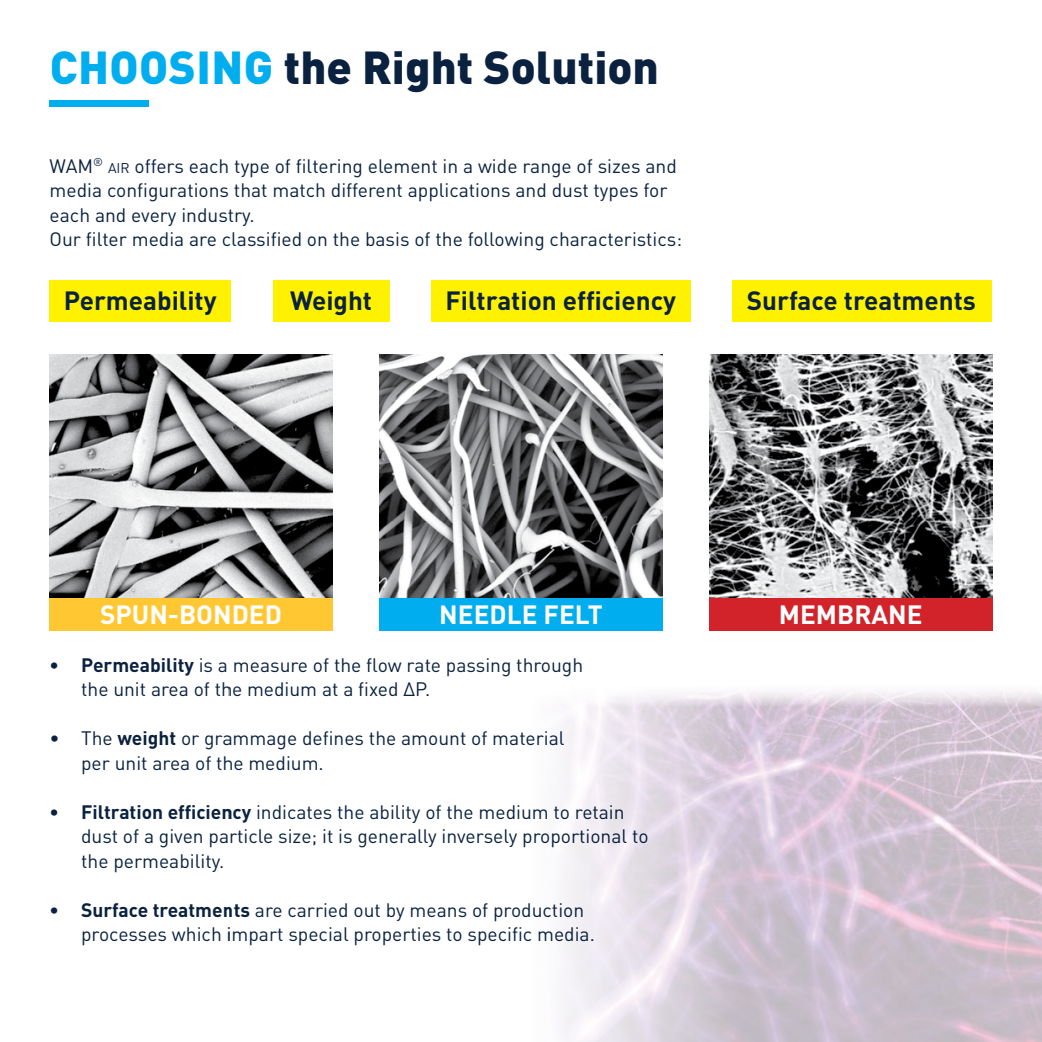
<style>
.page{position:relative;width:1042px;height:1042px;background:#fff}
.page>*{position:absolute;margin:0;border:0;box-sizing:border-box;transform-origin:0 0}
.t1{font:900 45.68px "DIN Pro";color:#0a2240}
.t2{font:700 26.07px "DIN Pro";color:#0a2240}
.t3{font:700 26.07px "DIN Pro";color:#fff}
.t4{font:19.25px/24.5px "DIN Pro";color:#0a2240}
.s1{color:#00aeef}
.s2{font-size:14px}
.s3{font-weight:700}
</style>
<div class="page">
<div style="left:50px;top:101px;width:99px;height:6px;background:#00aeef"></div>
<div style="left:49px;top:280px;width:182px;height:41px;background:#fff200"></div>
<div style="left:273px;top:280px;width:116px;height:41px;background:#fff200"></div>
<div style="left:431px;top:280px;width:260px;height:41px;background:#fff200"></div>
<div style="left:732px;top:280px;width:260px;height:41px;background:#fff200"></div>
<img style="left:49px;top:354px;width:284px;height:244px">
<div style="left:49px;top:598px;width:284px;height:33px;background:#ffc832"></div>
<img style="left:379px;top:354px;width:283px;height:244px">
<div style="left:379px;top:598px;width:283px;height:33px;background:#00aeef"></div>
<img style="left:709px;top:354px;width:283px;height:244px">
<div style="left:709px;top:598px;width:283px;height:33px;background:#d2232a"></div>
<img style="left:559px;top:692px;width:483px;height:350px">
<h1 class="t1" style="left:50px;top:37px;width:611px"><span class="s1">CHOOSING</span> the Right Solution</h1>
<p class="t4" style="left:50px;top:153px;width:634px">WAM<sup>®</sup> <span class="s2">AIR</span> offers each type of filtering element in a wide range of sizes and media configurations that match different applications and dust types for each and every industry.<br>Our filter media are classified on the basis of the following characteristics:</p>
<h2 class="t2" style="left:64px;top:283px;width:154px">Permeability</h2>
<h2 class="t2" style="left:290px;top:283px;width:84px">Weight</h2>
<h2 class="t2" style="left:445px;top:283px;width:232px">Filtration efficiency</h2>
<h2 class="t2" style="left:747px;top:283px;width:231px">Surface treatments</h2>
<h2 class="t3" style="left:100px;top:597px;width:183px">SPUN-BONDED</h2>
<h2 class="t3" style="left:439px;top:597px;width:165px">NEEDLE FELT</h2>
<h2 class="t3" style="left:779px;top:597px;width:145px">MEMBRANE</h2>
<p class="t4" style="left:81px;top:652px;width:504px;text-indent:-31px"><span class="s3">• Permeability</span> is a measure of the flow rate passing through the unit area of the medium at a fixed ∆P.</p>
<p class="t4" style="left:81px;top:725px;width:485px;text-indent:-31px">• The <span class="s3">weight</span> or grammage defines the amount of material per unit area of the medium.</p>
<p class="t4" style="left:81px;top:799px;width:569px;text-indent:-31px"><span class="s3">• Filtration efficiency</span> indicates the ability of the medium to retain dust of a given particle size; it is generally inversely proportional to the permeability.</p>
<p class="t4" style="left:81px;top:897px;width:515px;text-indent:-31px"><span class="s3">• Surface treatments</span> are carried out by means of production processes which impart special properties to specific media.</p>
</div>
